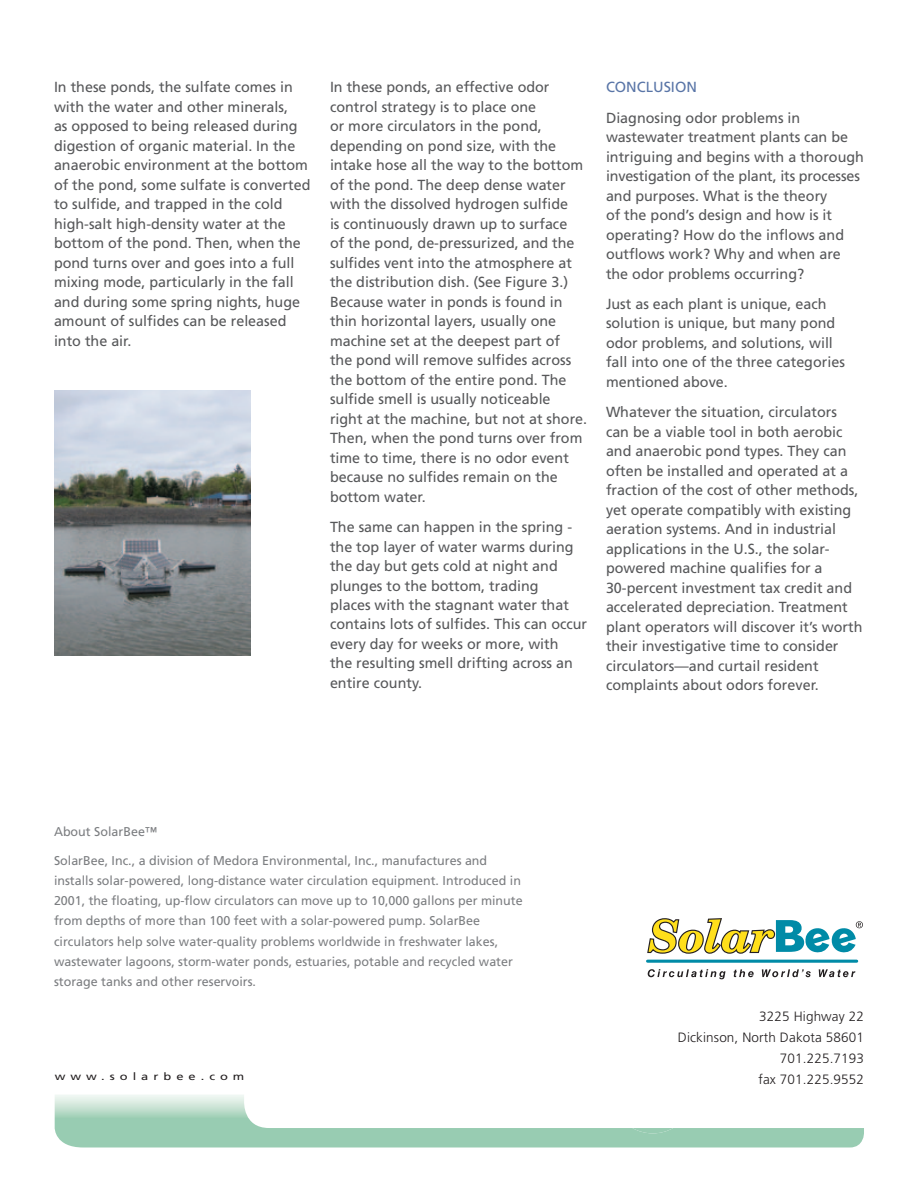
<style>
.page{position:relative;width:918px;height:1188px;background:#fff}
.page>*{position:absolute;margin:0;border:0;box-sizing:border-box;transform-origin:0 0}
.t1{font:14.7px/19.5px "Frutiger";color:#57585a}
.t2{font:14.7px "Frutiger";color:#5975a7}
.t3{font:300 13.5px/21px "Frutiger";letter-spacing:.01em;color:#231f20;text-align:right}
.t4{font:12.75px/20.2px "Frutiger";color:#7c7e81}
.t5{font:10.35px "Frutiger";letter-spacing:.39em;color:#231f20;scale:1.24 1}
</style>
<div class="page">
<img style="left:54px;top:391px;width:197px;height:265px">
<svg style="left:647px;top:918px;width:216px;height:36px"></svg>
<hr style="left:648px;top:960px;width:209px;height:3px;background:#008ba7">
<svg style="left:648px;top:969px;width:77px;height:10px"></svg>
<svg style="left:734px;top:969px;width:20px;height:8px"></svg>
<svg style="left:762px;top:969px;width:49px;height:8px"></svg>
<svg style="left:819px;top:969px;width:36px;height:8px"></svg>
<svg style="left:55px;top:1095px;width:809px;height:53px"></svg>
<svg style="left:632px;top:1128px;width:41px;height:5px"></svg>
<p class="t1" style="left:54px;top:77px;width:258px">In these ponds, the sulfate comes in with the water and other minerals,<br>as opposed to being released during digestion of organic material. In the anaerobic environment at the bottom of the pond, some sulfate is converted to sulfide, and trapped in the cold high-salt high-density water at the bottom of the pond. Then, when the pond turns over and goes into a full mixing mode, particularly in the fall and during some spring nights, huge amount of sulfides can be released into the air.</p>
<p class="t1" style="left:330px;top:77px;width:259px">In these ponds, an effective odor control strategy is to place one<br>or more circulators in the pond, depending on pond size, with the intake hose all the way to the bottom of the pond. The deep dense water with the dissolved hydrogen sulfide<br>is continuously drawn up to surface<br>of the pond, de-pressurized, and the sulfides vent into the atmosphere at the distribution dish. (See Figure 3.)<br>Because water in ponds is found in thin horizontal layers, usually one machine set at the deepest part of<br>the pond will remove sulfides across the bottom of the entire pond. The sulfide smell is usually noticeable<br>right at the machine, but not at shore.<br>Then, when the pond turns over from time to time, there is no odor event because no sulfides remain on the bottom water.</p>
<p class="t1" style="left:330px;top:517px;width:259px">The same can happen in the spring - the top layer of water warms during the day but gets cold at night and plunges to the bottom, trading<br>places with the stagnant water that contains lots of sulfides. This can occur every day for weeks or more, with<br>the resulting smell drifting across an entire county.</p>
<p class="t2" style="left:606px;top:79px;width:92px">CONCLUSION</p>
<p class="t1" style="left:606px;top:108px;width:260px">Diagnosing odor problems in wastewater treatment plants can be intriguing and begins with a thorough investigation of the plant, its processes and purposes. What is the theory<br>of the pond’s design and how is it operating? How do the inflows and outflows work? Why and when are the odor problems occurring?</p>
<p class="t1" style="left:606px;top:294px;width:240px">Just as each plant is unique, each solution is unique, but many pond odor problems, and solutions, will fall into one of the three categories mentioned above.</p>
<p class="t1" style="left:606px;top:402px;width:258px">Whatever the situation, circulators can be a viable tool in both aerobic and anaerobic pond types. They can often be installed and operated at a fraction of the cost of other methods, yet operate compatibly with existing aeration systems. And in industrial applications in the U.S., the solar&shy;powered machine qualifies for a 30-percent investment tax credit and accelerated depreciation. Treatment plant operators will discover it’s worth their investigative time to consider circulators—and curtail resident complaints about odors forever.</p>
<p class="t4" style="left:54px;top:821px;width:105px">About SolarBee™</p>
<p class="t4" style="left:54px;top:850px;width:470px">SolarBee, Inc., a division of Medora Environmental, Inc., manufactures and installs solar-powered, long-distance water circulation equipment. Introduced in 2001, the floating, up-flow circulators can move up to 10,000 gallons per minute from depths of more than 100 feet with a solar-powered pump. SolarBee circulators help solve water-quality problems worldwide in freshwater lakes, wastewater lagoons, storm-water ponds, estuaries, potable and recycled water storage tanks and other reservoirs.</p>
<p class="t3" style="left:678px;top:1005px;width:188px">3225 Highway 22<br>Dickinson, North Dakota 58601<br>701.225.7193</p>
<p class="t5" style="left:55px;top:1070px;width:154px">www.solarbee.com</p>
<p class="t3" style="left:758px;top:1068px;width:107px">fax 701.225.9552</p>
</div>
